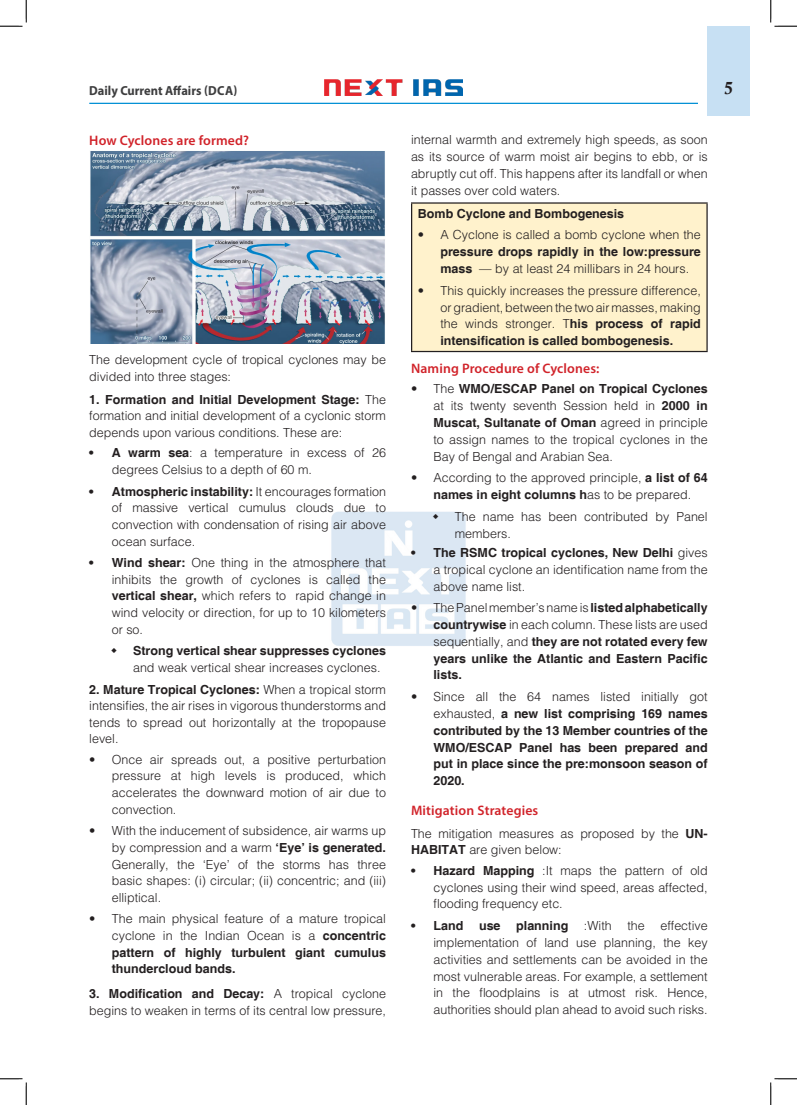
<style>
.page{position:relative;width:797px;height:1105px;background:#fff}
.page>*{position:absolute;margin:0;border:0;box-sizing:border-box;transform-origin:0 0}
.t1{font:17.5px "Calis MT Bol";color:#231f20}
.H-2{font:600 13.75px "Myriad Pro";letter-spacing:.01em;color:#d1232a}
.t2{font:700 13.12px "Myriad Pro";color:#3e3e3f;scale:.95 1}
.body{font:300 12.5px/16.6px "Helvetica";color:#231f20;text-align:justify}
.body-2{font:700 12.5px/16.8px "Helvetica";color:#231f20;text-align:justify}
.s1{font-weight:700}
.s2{font-weight:300}
</style>
<div class="page">
<div style="left:707px;top:26px;width:43px;height:89px;background:#c7e0f3"></div>
<img style="left:325px;top:80px;width:137px;height:15px">
<hr style="left:89px;top:103px;width:609px;height:1px;background:#008fd5">
<img style="left:331px;top:511px;width:135px;height:135px">
<img style="left:90px;top:151px;width:295px;height:193px">
<div style="left:411px;top:203px;width:296px;height:148px;background:#fff2cc"></div>
<hr style="left:411px;top:202px;width:296px;height:2px;background:#231f20">
<hr style="left:411px;top:351px;width:296px;height:1px;background:#231f20">
<hr style="left:411px;top:204px;width:1px;height:147px;background:#231f20">
<hr style="left:706px;top:204px;width:1px;height:147px;background:#231f20">
<svg style="left:0;top:0;width:27px;height:27px"></svg>
<svg style="left:0;top:1078px;width:27px;height:27px"></svg>
<svg style="left:770px;top:0;width:27px;height:27px"></svg>
<svg style="left:770px;top:1078px;width:27px;height:27px"></svg>
<svg style="left:433px;top:514px;width:5px;height:5px"></svg>
<p class="t2" style="left:89px;top:82px;width:157px">Daily Current Affairs (DCA)</p>
<h1 class="t1" style="left:724px;top:78px;width:10px">5</h1>
<p class="H-2" style="left:89px;top:131px;width:161px">How Cyclones are formed?</p>
<p class="body" style="left:411px;top:131px;width:298px">internal warmth and extremely high speeds, as soon as its source of warm moist air begins to ebb, or is abruptly cut off. This happens after its landfall or when it passes over cold waters.</p>
<p class="body-2" style="left:418px;top:206px;width:208px">Bomb Cyclone and Bombogenesis</p>
<p class="body" style="left:440px;top:226px;width:262px;text-indent:-22px">• A Cyclone is called a bomb cyclone when the <span class="s1">pressure drops rapidly in the low:pressure mass</span> — by at least 24 millibars in 24 hours.</p>
<p class="body" style="left:440px;top:281px;width:262px;text-indent:-22px">• This quickly increases the pressure difference, or gradient, between the two air masses, making the winds stronger. T<span class="s1">his process of rapid intensification is called bombogenesis.</span></p>
<p class="H-2" style="left:411px;top:360px;width:190px">Naming Procedure of Cyclones:</p>
<p class="body" style="left:433px;top:380px;width:276px;text-indent:-22px">• The <span class="s1">WMO/ESCAP Panel on Tropical Cyclones </span>at its twenty seventh Session held in <span class="s1">2000 in Muscat, Sultanate of Oman</span> agreed in principle to assign names to the tropical cyclones in the Bay of Bengal and Arabian Sea.</p>
<p class="body" style="left:411px;top:469px;width:298px;text-align:center">• According to the approved principle, <span class="s1">a list of 64 names in eight columns h</span>as to be prepared.</p>
<p class="body" style="left:455px;top:508px;width:254px">The name has been contributed by Panel members.</p>
<p class="body" style="left:433px;top:544px;width:276px;text-indent:-22px"><span class="s1">• The RSMC tropical cyclones, New Delhi</span> gives a tropical cyclone an identification name from the above name list.</p>
<p class="body-2" style="left:433px;top:600px;width:276px;text-indent:-22px"><span class="s2">• The Panel member’s name is</span> listed alphabetically countrywise <span class="s2">in each column. These lists are used sequentially, and</span> they are not rotated every few years unlike the Atlantic and Eastern Pacific lists.</p>
<p class="body-2" style="left:433px;top:689px;width:276px;text-indent:-22px"><span class="s2">• Since all the 64 names listed initially got exhausted,</span> a new list comprising 169 names contributed by the 13 Member countries of the WMO/ESCAP Panel has been prepared and put in place since the pre:monsoon season of 2020.</p>
<p class="H-2" style="left:411px;top:801px;width:129px">Mitigation Strategies</p>
<p class="body" style="left:411px;top:824px;width:298px">The mitigation measures as proposed by the <span class="s1">UN-<br>HABITAT</span> are given below:</p>
<p class="body" style="left:433px;top:862px;width:276px;text-indent:-22px"><span class="s1">• Hazard Mapping</span> :It maps the pattern of old cyclones using their wind speed, areas affected, flooding frequency etc.</p>
<p class="body-2" style="left:411px;top:918px;width:54px">• Land</p>
<p class="body-2" style="left:479px;top:918px;width:23px">use</p>
<p class="body-2" style="left:516px;top:918px;width:54px">planning</p>
<p class="body" style="left:584px;top:917px;width:29px">:With</p>
<p class="body" style="left:627px;top:917px;width:19px">the</p>
<p class="body" style="left:89px;top:351px;width:298px">The development cycle of tropical cyclones may be divided into three stages:</p>
<p class="body" style="left:89px;top:391px;width:298px"><span class="s1">1. Formation and Initial Development Stage:</span> The formation and initial development of a cyclonic storm depends upon various conditions. These are:</p>
<p class="body" style="left:112px;top:444px;width:276px;text-indent:-22px"><span class="s1">• A warm sea</span>: a temperature in excess of 26 degrees Celsius to a depth of 60 m.</p>
<p class="body" style="left:112px;top:482px;width:276px;text-indent:-22px"><span class="s1">• Atmospheric instability:</span> It encourages formation of massive vertical cumulus clouds due to convection with condensation of rising air above ocean surface.</p>
<p class="body" style="left:112px;top:554px;width:276px;text-indent:-22px"><span class="s1">• Wind shear:</span> One thing in the atmosphere that inhibits the growth of cyclones is called the <span class="s1">vertical shear,</span> which refers to rapid change in wind velocity or direction, for up to 10 kilometers or so.</p>
<p class="body" style="left:133px;top:642px;width:254px"><span class="s1">Strong vertical shear suppresses cyclones </span>and weak vertical shear increases cyclones.</p>
<p class="body" style="left:89px;top:680px;width:298px"><span class="s1">2. Mature Tropical Cyclones:</span> When a tropical storm intensifies, the air rises in vigorous thunderstorms and tends to spread out horizontally at the tropopause level.</p>
<p class="body" style="left:112px;top:751px;width:276px;text-indent:-22px">• Once air spreads out, a positive perturbation pressure at high levels is produced, which accelerates the downward motion of air due to convection.</p>
<p class="body" style="left:112px;top:822px;width:276px;text-indent:-22px">• With the inducement of subsidence, air warms up by compression and a warm <span class="s1">‘Eye’ is generated.<br></span>Generally, the ‘Eye’ of the storms has three basic shapes: (i) circular; (ii) concentric; and (iii) elliptical.</p>
<p class="body" style="left:112px;top:910px;width:276px;text-indent:-22px">• The main physical feature of a mature tropical cyclone in the Indian Ocean is a <span class="s1">concentric pattern of highly turbulent giant cumulus thundercloud bands.</span></p>
<p class="body" style="left:89px;top:984px;width:298px"><span class="s1">3. Modification and Decay:</span> A tropical cyclone begins to weaken in terms of its central low pressure,</p>
<p class="body" style="left:433px;top:917px;width:276px;text-indent:227px">effective implementation of land use planning, the key activities and settlements can be avoided in the most vulnerable areas. For example, a settlement in the floodplains is at utmost risk. Hence, authorities should plan ahead to avoid such risks.</p>
</div>
